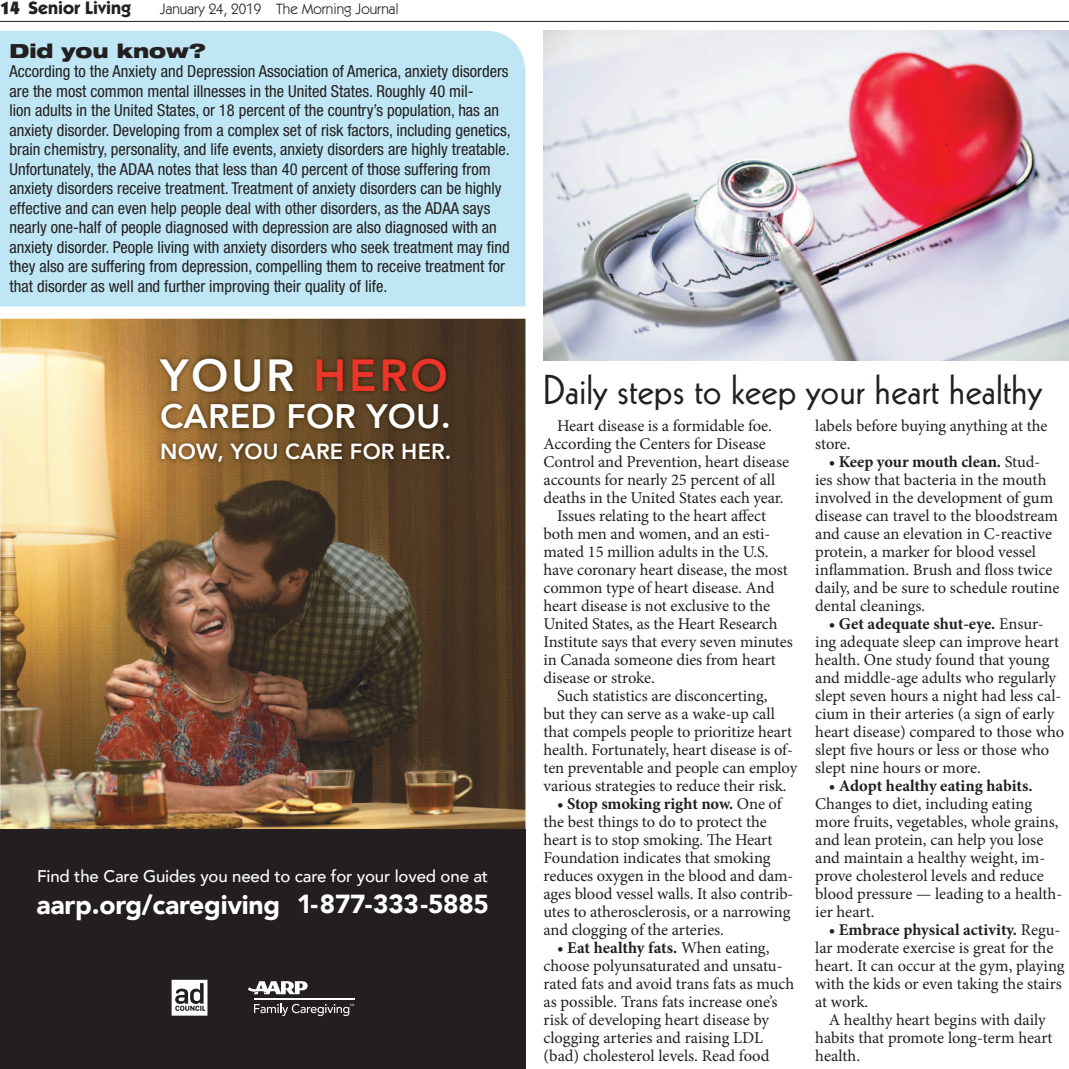
<style>
.page{position:relative;width:1069px;height:1069px;background:#fff}
.page>*{position:absolute;margin:0;border:0;box-sizing:border-box;transform-origin:0 0}
.t1{font:800 44.85px "Avenir";letter-spacing:.06em;color:#fff}
.t2{font:40.5px "Kabel";color:#231f20}
.t3{font:800 33.9px "Avenir";letter-spacing:.005em;color:#fff}
.t4{font:900 26.55px "Avenir";letter-spacing:-.01em;color:#fff}
.t5{font:800 21.75px "Avenir";letter-spacing:.01em;color:#fff}
.t6{font:900 expanded 19.5px "Helvetica Neue LT Std";color:#231f20}
.t7{font:700 18px "Itc Kabel";color:#231f20}
.t8{font:500 16.8px "Avenir";letter-spacing:-.01em;color:#fff}
.t9{font:16.5px/18px "Minion Pro";letter-spacing:-.005em;color:#231f20}
.t10{font:condensed 16.5px/19.5px "Helvetica Neue LT Std";color:#231f20}
.t11{font:700 16.5px "Minion Pro";letter-spacing:-.005em;color:#231f20}
.t12{font:15px "Itc Kabel";color:#231f20}
.s1{font-weight:900}
.s2{color:#ee3529}
.s3{font-size:26.1px}
.s4{font-weight:700}
</style>
<div class="page">
<hr style="left:0;top:21px;width:1068px;height:1px;background:#231f20">
<img style="left:0;top:318px;width:525px;height:511px">
<div style="left:0;top:829px;width:525px;height:239px;background:#231f20"></div>
<svg style="left:171px;top:979px;width:36px;height:36px"></svg>
<svg style="left:248px;top:981px;width:59px;height:12px"></svg>
<hr style="left:254px;top:998px;width:100px;height:1px;background:#fff">
<svg style="left:254px;top:1003px;width:100px;height:12px"></svg>
<img style="left:155px;top:353px;width:296px;height:43px">
<img style="left:156px;top:398px;width:297px;height:35px">
<img style="left:157px;top:438px;width:297px;height:28px">
<img style="left:543px;top:31px;width:525px;height:329px">
<div style="left:0;top:31px;width:525px;height:275px;background:#bfe6f4"></div>
<p class="t7" style="left:0;top:-3px;width:133px"><span class="s1">14</span> Senior Living</p>
<p class="t12" style="left:160px;top:0;width:240px">January 24, 2019 The Morning Journal</p>
<p class="t6" style="left:9px;top:38px;width:197px">Did you know?</p>
<p class="t10" style="left:9px;top:61px;width:502px">According to the Anxiety and Depression Association of America, anxiety disorders are the most common mental illnesses in the United States. Roughly 40 mil-<br>lion adults in the United States, or 18 percent of the country’s population, has an anxiety disorder. Developing from a complex set of risk factors, including genetics, brain chemistry, personality, and life events, anxiety disorders are highly treatable.<br>Unfortunately, the ADAA notes that less than 40 percent of those suffering from anxiety disorders receive treatment. Treatment of anxiety disorders can be highly effective and can even help people deal with other disorders, as the ADAA says nearly one-half of people diagnosed with depression are also diagnosed with an anxiety disorder. People living with anxiety disorders who seek treatment may find they also are suffering from depression, compelling them to receive treatment for that disorder as well and further improving their quality of life.</p>
<h1 class="t1" style="left:160px;top:340px;width:289px">YOUR <span class="s2">HERO</span></h1>
<h3 class="t3" style="left:160px;top:390px;width:292px">CARED FOR YOU.</h3>
<h3 class="t5" style="left:160px;top:434px;width:292px">NOW, YOU CARE FOR HER.</h3>
<p class="t8" style="left:37px;top:861px;width:452px">Find the Care Guides you need to care for your loved one at</p>
<h3 class="t4" style="left:37px;top:881px;width:454px">aarp.org/caregiving <span class="s3">1-877-333-5885</span></h3>
<h2 class="t2" style="left:543px;top:365px;width:500px">Daily steps to keep your heart healthy</h2>
<p class="t9" style="left:557px;top:416px;width:216px">Heart disease is a formidable foe.</p>
<p class="t9" style="left:543px;top:434px;width:224px">According the Centers for Disease</p>
<p class="t9" style="left:543px;top:452px;width:247px">Control and Prevention, heart disease</p>
<p class="t9" style="left:543px;top:470px;width:233px">accounts for nearly 25 percent of all</p>
<p class="t9" style="left:543px;top:488px;width:241px">deaths in the United States each year.</p>
<p class="t9" style="left:557px;top:506px;width:211px">Issues relating to the heart affect</p>
<p class="t9" style="left:543px;top:524px;width:228px">both men and women, and an esti-</p>
<p class="t9" style="left:543px;top:542px;width:227px">mated 15 million adults in the U.S.</p>
<p class="t9" style="left:543px;top:560px;width:246px">have coronary heart disease, the most</p>
<p class="t9" style="left:543px;top:578px;width:232px">common type of heart disease. And</p>
<p class="t9" style="left:543px;top:596px;width:228px">heart disease is not exclusive to the</p>
<p class="t9" style="left:543px;top:614px;width:235px">United States, as the Heart Research</p>
<p class="t9" style="left:543px;top:632px;width:251px">Institute says that every seven minutes</p>
<p class="t9" style="left:543px;top:650px;width:234px">in Canada someone dies from heart</p>
<p class="t9" style="left:543px;top:668px;width:113px">disease or stroke.</p>
<p class="t9" style="left:557px;top:686px;width:212px">Such statistics are disconcerting,</p>
<p class="t9" style="left:543px;top:704px;width:233px">but they can serve as a wake-up call</p>
<p class="t9" style="left:543px;top:722px;width:250px">that compels people to prioritize heart</p>
<p class="t9" style="left:543px;top:740px;width:251px">health. Fortunately, heart disease is of-</p>
<p class="t9" style="left:543px;top:758px;width:255px">ten preventable and people can employ</p>
<p class="t9" style="left:543px;top:776px;width:244px">various strategies to reduce their risk.</p>
<p class="t9" style="left:543px;top:794px;width:251px;text-indent:13px"><span class="s4">• Stop smoking right now.</span> One of the best things to do to protect the heart is to stop smoking. The Heart Foundation indicates that smoking reduces oxygen in the blood and dam&shy;ages blood vessel walls. It also contrib&shy;utes to atherosclerosis, or a narrowing and clogging of the arteries.</p>
<p class="t9" style="left:543px;top:938px;width:252px;text-indent:13px"><span class="s4">• Eat healthy fats.</span> When eating, choose polyunsaturated and unsatu&shy;rated fats and avoid trans fats as much as possible. Trans fats increase one’s risk of developing heart disease by clogging arteries and raising LDL (bad) cholesterol levels. Read food</p>
<p class="t9" style="left:815px;top:416px;width:234px">labels before buying anything at the store.</p>
<p class="t9" style="left:815px;top:452px;width:246px;text-indent:13px"><span class="s4">• Keep your mouth clean.</span> Stud&shy;ies show that bacteria in the mouth involved in the development of gum disease can travel to the bloodstream and cause an elevation in C-reactive protein, a marker for blood vessel inflammation. Brush and floss twice daily, and be sure to schedule routine dental cleanings.</p>
<p class="t9" style="left:815px;top:614px;width:250px;text-indent:13px"><span class="s4">• Get adequate shut-eye.</span> Ensur&shy;ing adequate sleep can improve heart health. One study found that young and middle-age adults who regularly slept seven hours a night had less cal&shy;cium in their arteries (a sign of early heart disease) compared to those who slept five hours or less or those who slept nine hours or more.</p>
<p class="t11" style="left:828px;top:774px;width:205px">• Adopt healthy eating habits.</p>
<p class="t9" style="left:815px;top:794px;width:248px">Changes to diet, including eating more fruits, vegetables, whole grains, and lean protein, can help you lose and maintain a healthy weight, im&shy;prove cholesterol levels and reduce blood pressure — leading to a health&shy;ier heart.</p>
<p class="t9" style="left:815px;top:920px;width:251px;text-indent:13px"><span class="s4">• Embrace physical activity.</span> Regu&shy;lar moderate exercise is great for the heart. It can occur at the gym, playing with the kids or even taking the stairs at work.</p>
<p class="t9" style="left:815px;top:1010px;width:239px;text-indent:13px">A healthy heart begins with daily habits that promote long-term heart health.</p>
</div>
